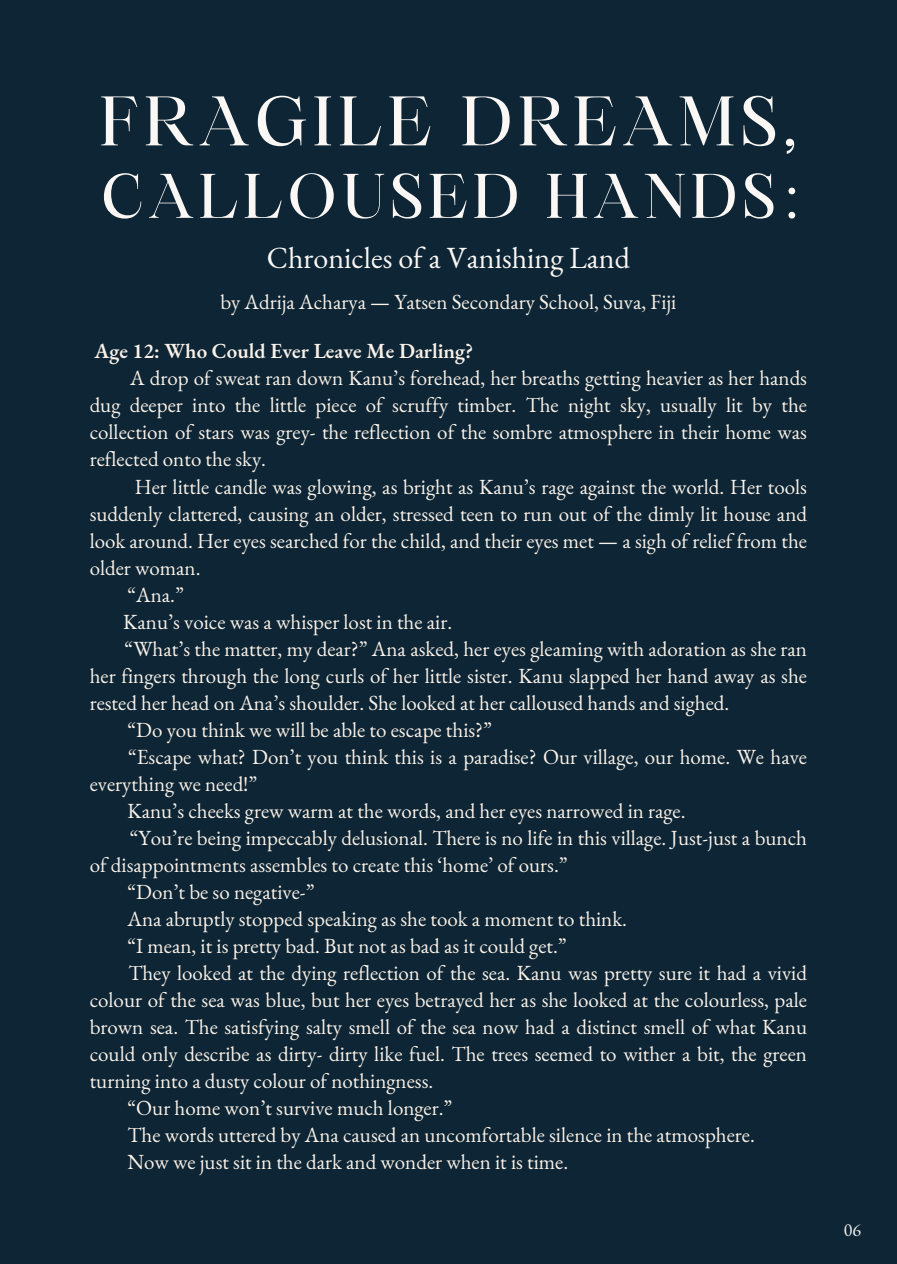
<style>
.page{position:relative;width:897px;height:1264px;background:#fff}
.page>*{position:absolute;margin:0;border:0;box-sizing:border-box;transform-origin:0 0}
.t1{font:67.05px "Maharlika";letter-spacing:.07em;color:#faf7f4}
.t2{font:60.3px "Maharlika";letter-spacing:.07em;color:#faf7f4}
.t3{font:30px "EB Garamond";color:#faf7f4}
.t4{font:21px/27px "EB Garamond";color:#faf2e9;text-align:justify}
.t5{font:600 21px "EB Garamond";color:#faf2e9}
.t6{font:18px "EB Garamond";color:#f8f5f2}
</style>
<div class="page">
<div style="left:0;top:0;width:897px;height:1263px;background:#0d2534"></div>
<p class="t1" style="left:99px;top:94px;width:700px">FRAGILE DREAMS,</p>
<p class="t2" style="left:101px;top:172px;width:697px">CALLOUSED HANDS:</p>
<p class="t3" style="left:267px;top:237px;width:365px">Chronicles of a Vanishing Land</p>
<p class="t4" style="left:220px;top:288px;width:457px">by Adrija Acharya — Yatsen Secondary School, Suva, Fiji</p>
<h1 class="t5" style="left:94px;top:337px;width:380px">Age 12: Who Could Ever Leave Me Darling?</h1>
<h2 class="t4" style="left:90px;top:364px;width:719px;text-indent:41px">A drop of sweat ran down Kanu’s forehead, her breaths getting heavier as her hands dug deeper into the little piece of scruffy timber. The night sky, usually lit by the collection of stars was grey- the reflection of the sombre atmosphere in their home was reflected onto the sky.</h2>
<p class="t4" style="left:90px;top:472px;width:719px;text-indent:45px">Her little candle was glowing, as bright as Kanu’s rage against the world. Her tools suddenly clattered, causing an older, stressed teen to run out of the dimly lit house and look around. Her eyes searched for the child, and their eyes met — a sigh of relief from the older woman.</p>
<p class="t4" style="left:127px;top:580px;width:58px">“Ana.”</p>
<p class="t4" style="left:123px;top:607px;width:330px">Kanu’s voice was a whisper lost in the air.</p>
<p class="t4" style="left:90px;top:634px;width:719px;text-indent:35px">“What’s the matter, my dear?” Ana asked, her eyes gleaming with adoration as she ran her fingers through the long curls of her little sister. Kanu slapped her hand away as she rested her head on Ana’s shoulder. She looked at her calloused hands and sighed.</p>
<p class="t4" style="left:127px;top:715px;width:366px">“Do you think we will be able to escape this?”</p>
<p class="t4" style="left:90px;top:742px;width:719px;text-indent:38px">“Escape what? Don’t you think this is a paradise? Our village, our home. We have everything we need!”</p>
<p class="t4" style="left:127px;top:796px;width:559px">Kanu’s cheeks grew warm at the words, and her eyes narrowed in rage.</p>
<p class="t4" style="left:90px;top:823px;width:719px;text-indent:40px">“You’re being impeccably delusional. There is no life in this village. Just-just a bunch of disappointments assembles to create this ‘home’ of ours.”</p>
<p class="t4" style="left:127px;top:877px;width:188px">“Don’t be so negative-”</p>
<p class="t4" style="left:127px;top:904px;width:501px">Ana abruptly stopped speaking as she took a moment to think.</p>
<p class="t4" style="left:127px;top:931px;width:441px">“I mean, it is pretty bad. But not as bad as it could get.”</p>
<p class="t4" style="left:90px;top:958px;width:719px;text-indent:39px">They looked at the dying reflection of the sea. Kanu was pretty sure it had a vivid colour of the sea was blue, but her eyes betrayed her as she looked at the colourless, pale brown sea. The satisfying salty smell of the sea now had a distinct smell of what Kanu could only describe as dirty- dirty like fuel. The trees seemed to wither a bit, the green turning into a dusty colour of nothingness.</p>
<p class="t4" style="left:127px;top:1093px;width:326px">“Our home won’t survive much longer.”</p>
<p class="t4" style="left:127px;top:1120px;width:629px">The words uttered by Ana caused an uncomfortable silence in the atmosphere.</p>
<p class="t4" style="left:127px;top:1147px;width:442px">Now we just sit in the dark and wonder when it is time.</p>
<p class="t6" style="left:843px;top:1217px;width:19px">06</p>
</div>
